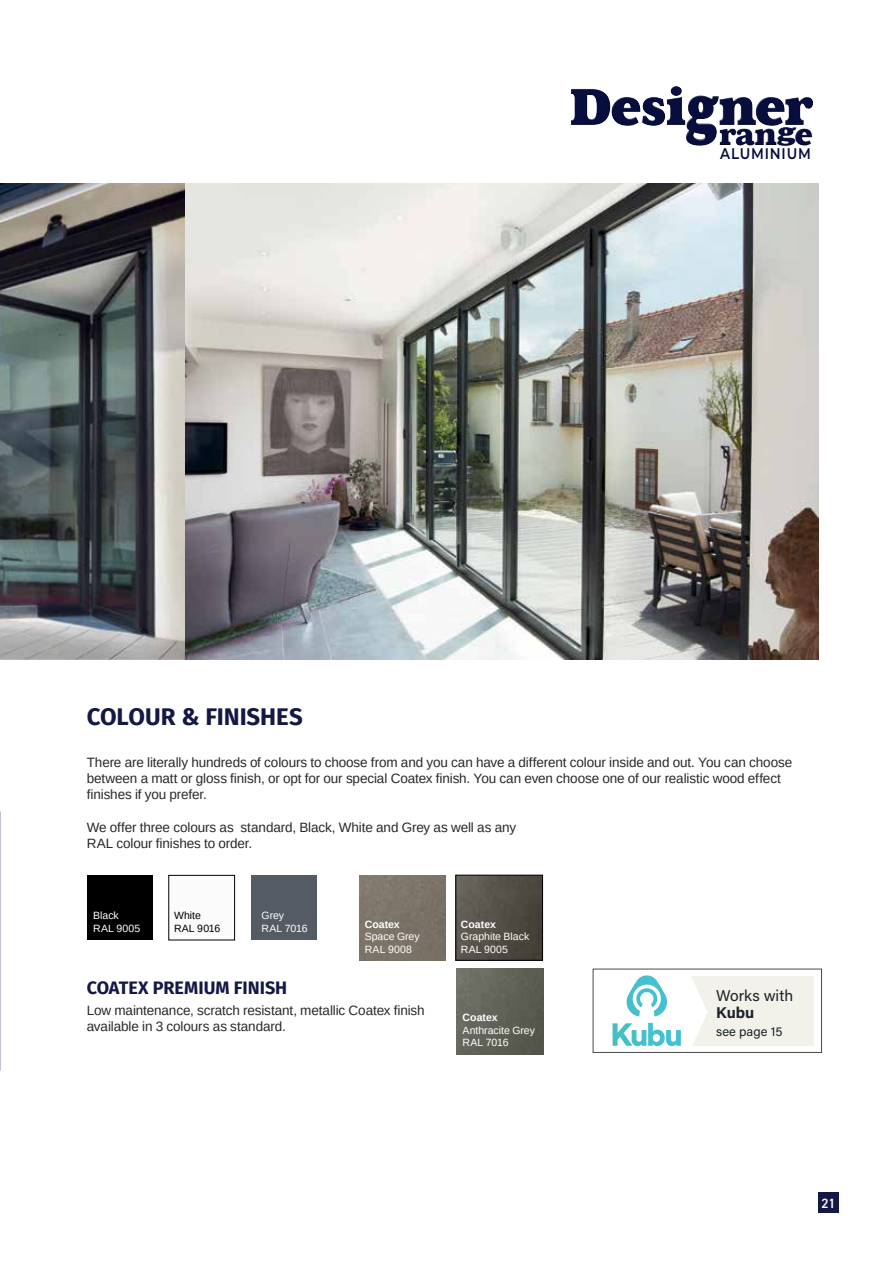
<style>
.page{position:relative;width:893px;height:1263px;background:#fff}
.page>*{position:absolute;margin:0;border:0;box-sizing:border-box;transform-origin:0 0}
.t1{font:53.25px "Aurea Ultra";letter-spacing:-.02em;color:#070d3c}
.t2{font:31.35px "Aurea Ultra";color:#070d3c}
.t3{font:700 24px "Fira Sans";color:#131844}
.t4{font:700 18px "Fira Sans";color:#131844}
.t5{font:15.6px/17.2px "Acumin Variable Concept";color:#1a2129}
.t6{font:600 15.45px "Montserrat";letter-spacing:.06em;color:#070d3c;scale:.87 1}
.t7{font:13.5px/16.2px "Liberation Sans";letter-spacing:-.01em;color:#292829}
.t8{font:600 13.5px "DIN2014";color:#fff}
.t9{font:12.9px "Acumin Variable Concept";color:#1a2129}
.t10{font:10.5px/12.6px "Liberation Sans";color:#fff}
.t11{font:700 10.5px "Liberation Sans";letter-spacing:.005em;color:#fff}
.t12{font:10.5px/12.6px "Liberation Sans";color:#000}
.s1{font-size:66px}
</style>
<div class="page">
<div style="left:818px;top:1192px;width:21px;height:20px;background:#131844"></div>
<div style="left:359px;top:875px;width:87px;height:85px;background:#7c7469"></div>
<img style="left:458px;top:877px;width:83px;height:81px">
<div style="left:456px;top:875px;width:87px;height:85px;border:1px solid #000"></div>
<img style="left:457px;top:969px;width:87px;height:85px">
<div style="left:87px;top:875px;width:66px;height:65px;background:#000"></div>
<div style="left:169px;top:875px;width:66px;height:65px;background:#fbfbfb"></div>
<div style="left:169px;top:875px;width:66px;height:65px;border:1px solid #000"></div>
<div style="left:251px;top:875px;width:66px;height:65px;background:#545b64"></div>
<img style="left:0;top:183px;width:186px;height:477px">
<img style="left:186px;top:183px;width:632px;height:477px">
<div style="left:719px;top:127px;width:94px;height:19px;background:#000;opacity:.75"></div>
<div style="left:666px;top:977px;width:147px;height:69px;background:#f2f1ea"></div>
<svg style="left:613px;top:968px;width:95px;height:79px"></svg>
<div style="left:593px;top:969px;width:229px;height:84px;border:1px solid #4a4a4d"></div>
<h1 class="t1" style="left:570px;top:75px;width:246px">Desi<span class="s1">g</span>ner</h1>
<p class="t6" style="left:720px;top:143px;width:106px">ALUMINIUM</p>
<h2 class="t2" style="left:719px;top:115px;width:95px">ran<sup>g</sup>e</h2>
<h3 class="t3" style="left:87px;top:697px;width:217px">COLOUR &amp; FINISHES</h3>
<p class="t7" style="left:87px;top:754px;width:707px">There are literally hundreds of colours to choose from and you can have a different colour inside and out. You can choose between a matt or gloss finish, or opt for our special Coatex finish. You can even choose one of our realistic wood effect finishes if you prefer.</p>
<p class="t7" style="left:87px;top:819px;width:431px">We offer three colours as standard, Black, White and Grey as well as any<br>RAL colour finishes to order.</p>
<p class="t10" style="left:93px;top:909px;width:49px">Black<br>RAL 9005</p>
<p class="t12" style="left:174px;top:909px;width:48px">White<br>RAL 9016</p>
<p class="t10" style="left:262px;top:909px;width:47px">Grey<br>RAL 7016</p>
<p class="t11" style="left:365px;top:917px;width:36px">Coatex</p>
<p class="t10" style="left:365px;top:930px;width:56px">Space Grey<br>RAL 9008</p>
<h3 class="t4" style="left:87px;top:973px;width:202px">COATEX PREMIUM FINISH</h3>
<p class="t7" style="left:87px;top:1002px;width:339px">Low maintenance, scratch resistant, metallic Coatex finish available in 3 colours as standard.</p>
<p class="t11" style="left:461px;top:917px;width:36px">Coatex</p>
<p class="t10" style="left:461px;top:930px;width:70px">Graphite Black<br>RAL 9005</p>
<p class="t11" style="left:463px;top:1010px;width:36px">Coatex</p>
<p class="t10" style="left:463px;top:1024px;width:74px">Anthracite Grey<br>RAL 7016</p>
<p class="t5" style="left:716px;top:986px;width:78px">Works with<br>Kubu</p>
<p class="t9" style="left:716px;top:1022px;width:68px">see page 15</p>
<p class="t8" style="left:822px;top:1194px;width:15px">21</p>
</div>
